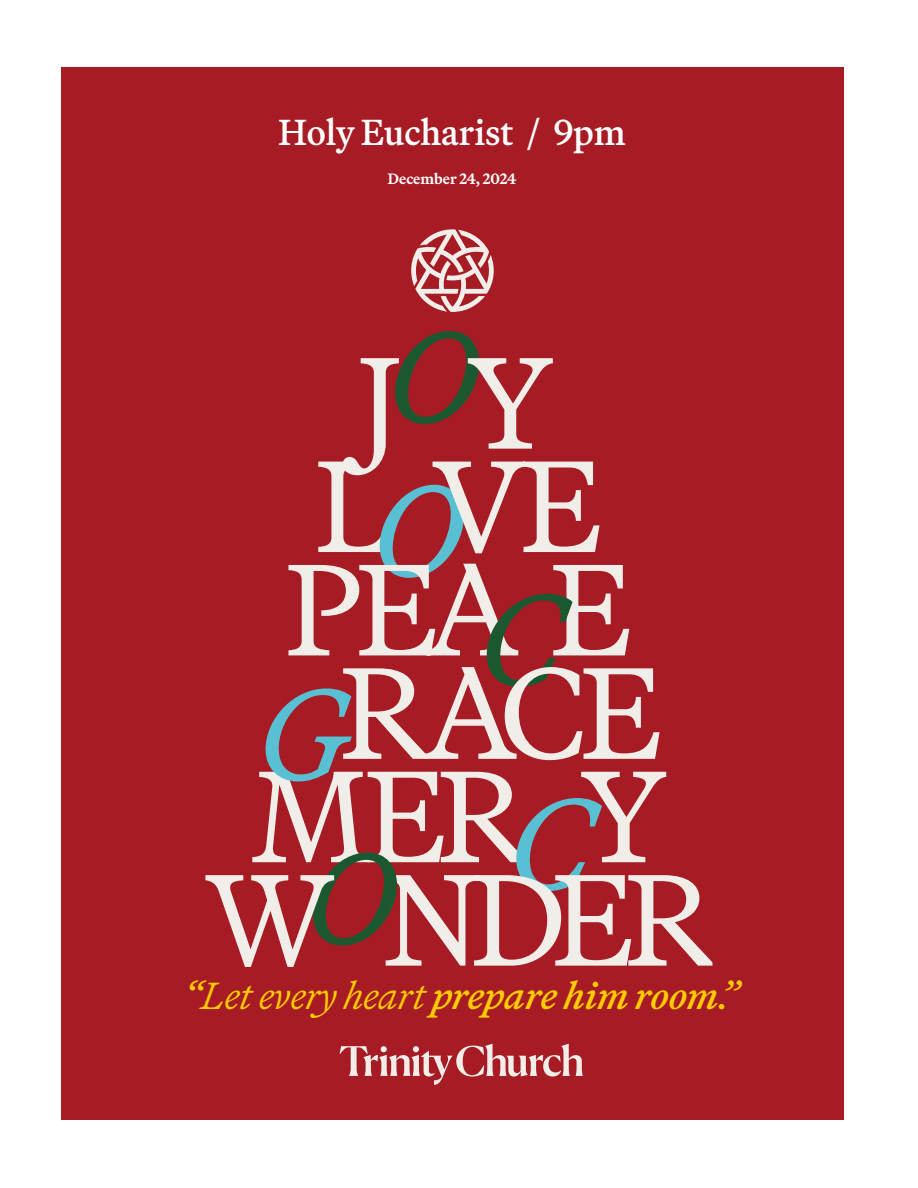
<style>
.page{position:relative;width:918px;height:1188px;background:#fff}
.page>*{position:absolute;margin:0;border:0;box-sizing:border-box;transform-origin:0 0}
.t1{font:italic 500 37.5px "Martina Plantijn";color:#ffcb05}
.t2{font:500 36px "Martina Plantijn";color:#fff}
.t3{font:700 15px "Martina Plantijn";color:#fff}
.s1{font-weight:400}
.s2{font-weight:300}
</style>
<div class="page">
<div style="left:61px;top:68px;width:783px;height:1052px;background:#a71c24"></div>
<svg style="left:411px;top:229px;width:83px;height:83px"></svg>
<svg style="left:340px;top:1044px;width:243px;height:41px"></svg>
<svg style="left:205px;top:331px;width:507px;height:636px"></svg>
<p class="t2" style="left:279px;top:110px;width:349px">Holy Eucharist / 9pm</p>
<p class="t3" style="left:388px;top:169px;width:131px">December 24, 2024</p>
<p class="t1" style="left:183px;top:972px;width:558px"><span class="s1">“</span><span class="s2">Let every heart</span> prepare him room<span class="s1">.”</span></p>
</div>
